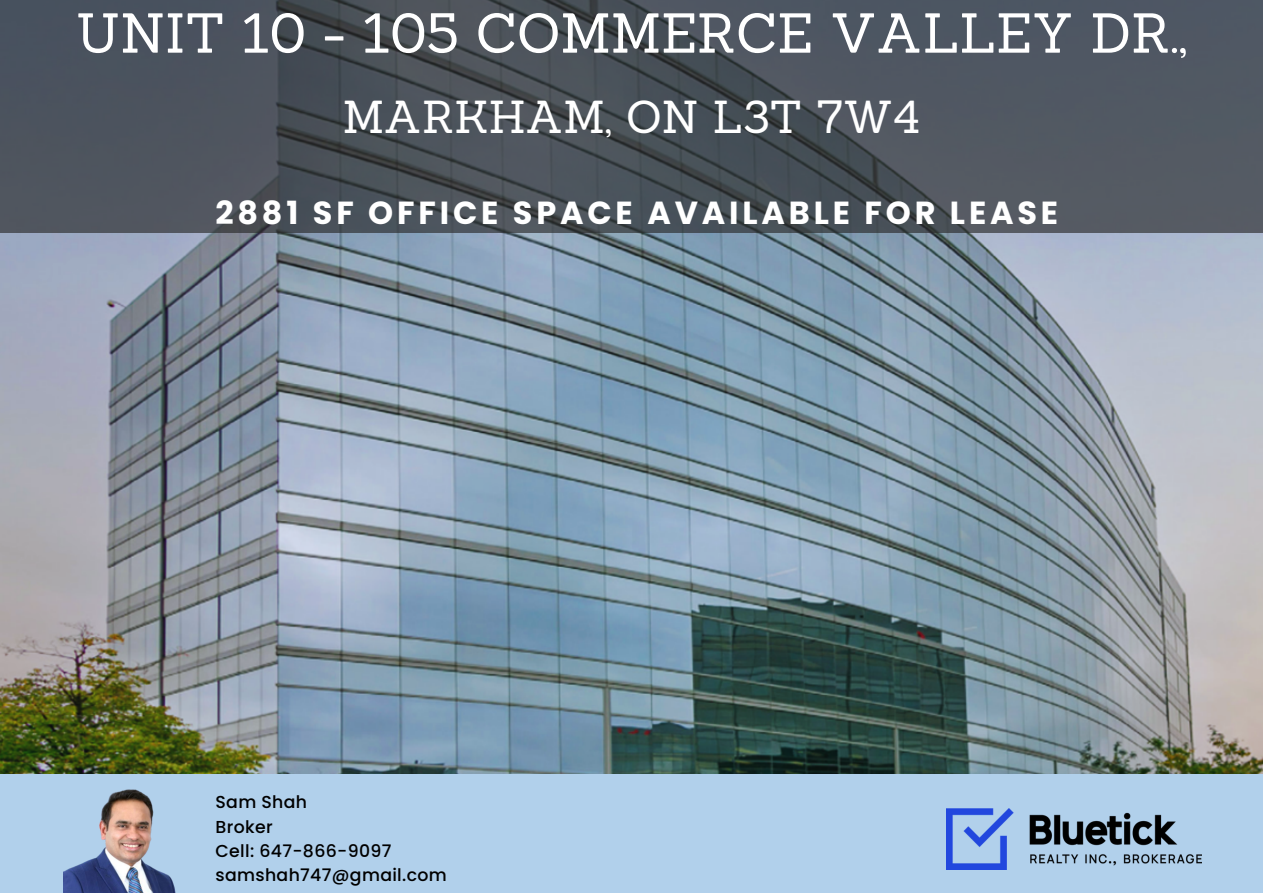
<style>
.page{position:relative;width:1263px;height:893px;background:#fff}
.page>*{position:absolute;margin:0;border:0;box-sizing:border-box;transform-origin:0 0}
.t1{font:54.75px "Sanchez";color:#fff}
.t2{font:45px "Sanchez";color:#fff}
.t3{font:700 31.95px "Poppins";letter-spacing:.12em;color:#fff}
.t4{font:500 17.33px "Poppins";letter-spacing:.02em;color:#000}
</style>
<div class="page">
<img style="left:0;top:232px;width:1263px;height:542px">
<div style="left:0;top:774px;width:1263px;height:119px;background:#b1d0eb"></div>
<img style="left:947px;top:808px;width:254px;height:61px">
<img style="left:64px;top:773px;width:114px;height:120px">
<svg style="left:0;top:0;width:1263px;height:232px;background:#4b525b"></svg>
<h2 class="t1" style="left:76px;top:-2px;width:1113px">UNIT 10 - 105 COMMERCE VALLEY DR.,</h2>
<h2 class="t2" style="left:343px;top:87px;width:579px">MARKHAM, ON L3T 7W4</h2>
<p class="t3" style="left:215px;top:190px;width:844px">2881 SF OFFICE SPACE AVAILABLE FOR LEASE</p>
<p class="t4" style="left:215px;top:790px;width:93px">Sam Shah</p>
<p class="t4" style="left:215px;top:814px;width:59px">Broker</p>
<p class="t4" style="left:215px;top:838px;width:177px">Cell: 647-866-9097</p>
<p class="t4" style="left:215px;top:863px;width:233px">samshah747@gmail.com</p>
</div>
